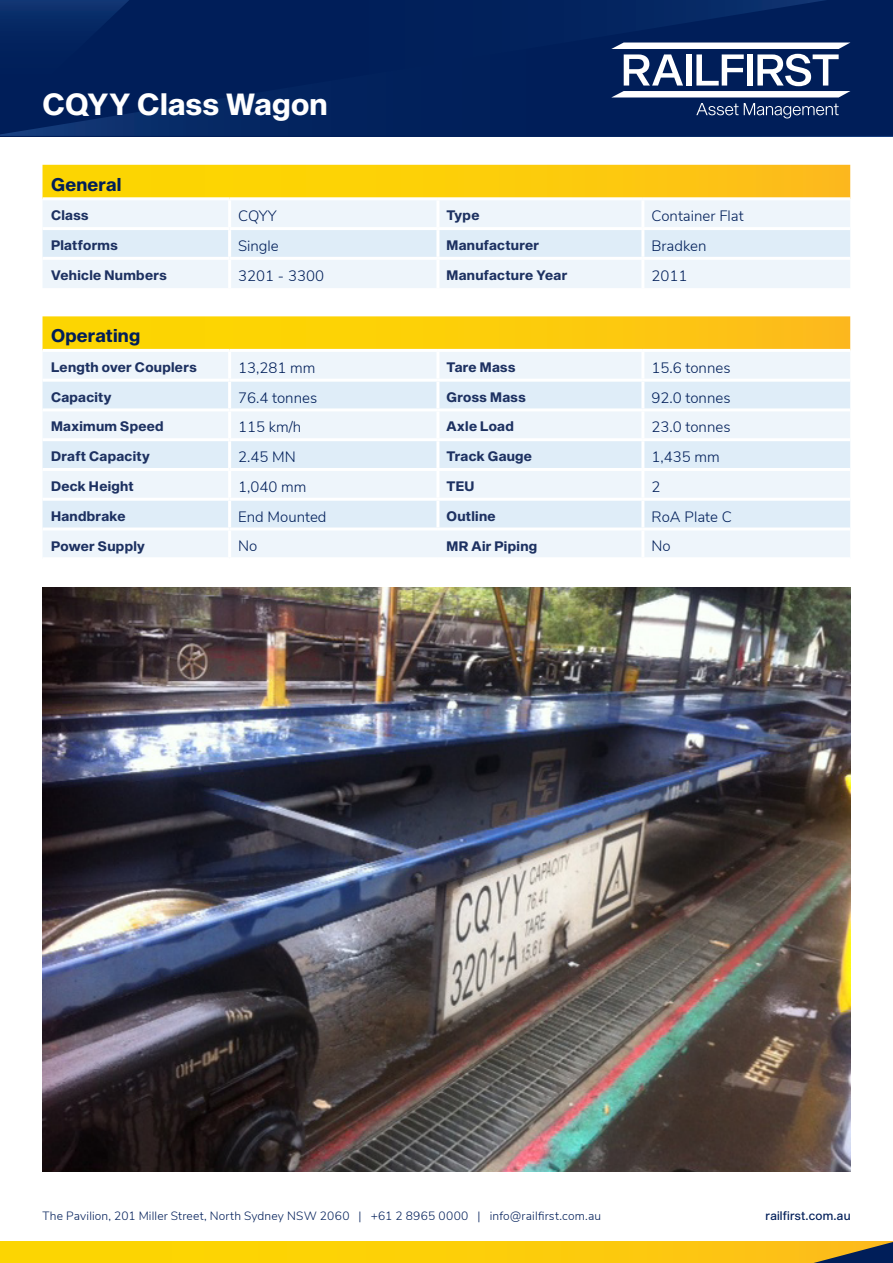
<style>
.page{position:relative;width:893px;height:1263px;background:#fff}
.page>*{position:absolute;margin:0;border:0;box-sizing:border-box;transform-origin:0 0}
.t1{font:30px "Sequel Sans Bold Head";letter-spacing:.01em;color:#fff}
.t2{font:18px "Sequel Sans Bold Head";letter-spacing:.01em;color:#001e59}
.t3{font:300 15px "Nunito Sans";color:#001e59}
.t4{font:13.5px "Sequel Sans Bold Head";letter-spacing:.025em;color:#1d3161}
.t5{font:300 12px "Nunito Sans";letter-spacing:.015em;color:#001e59}
.t6{font:12px "Sequel Sans Roman Head";letter-spacing:.015em;color:#001e59}
</style>
<div class="page">
<img style="left:142px;top:0;width:751px;height:136px">
<img style="left:0;top:0;width:142px;height:136px">
<svg style="left:0;top:1242px;width:765px;height:21px;background:#fccf08"></svg>
<svg style="left:765px;top:1241px;width:128px;height:22px;background:#b18e2b"></svg>
<svg style="left:611px;top:43px;width:239px;height:54px"></svg>
<svg style="left:696px;top:103px;width:143px;height:15px;background:#354c7b"></svg>
<svg style="left:43px;top:165px;width:807px;height:32px;background:#fccc0a"></svg>
<div style="left:43px;top:200px;width:807px;height:357px;background:#eef5fb"></div>
<svg style="left:43px;top:230px;width:807px;height:297px;background:#ebeedd"></svg>
<hr style="left:228px;top:352px;width:3px;height:27px;background:#fff">
<hr style="left:436px;top:352px;width:3px;height:27px;background:#fff">
<hr style="left:641px;top:352px;width:3px;height:27px;background:#fff">
<hr style="left:43px;top:379px;width:187px;height:3px;background:#fff">
<hr style="left:230px;top:379px;width:208px;height:3px;background:#fff">
<hr style="left:228px;top:382px;width:3px;height:26px;background:#fff">
<hr style="left:438px;top:379px;width:205px;height:3px;background:#fff">
<hr style="left:436px;top:382px;width:3px;height:26px;background:#fff">
<hr style="left:643px;top:379px;width:207px;height:3px;background:#fff">
<hr style="left:641px;top:382px;width:3px;height:26px;background:#fff">
<hr style="left:43px;top:408px;width:187px;height:3px;background:#fff">
<hr style="left:230px;top:408px;width:208px;height:3px;background:#fff">
<hr style="left:228px;top:411px;width:3px;height:27px;background:#fff">
<hr style="left:438px;top:408px;width:205px;height:3px;background:#fff">
<hr style="left:436px;top:411px;width:3px;height:27px;background:#fff">
<hr style="left:643px;top:408px;width:207px;height:3px;background:#fff">
<hr style="left:641px;top:411px;width:3px;height:27px;background:#fff">
<hr style="left:43px;top:438px;width:187px;height:3px;background:#fff">
<hr style="left:230px;top:438px;width:208px;height:3px;background:#fff">
<hr style="left:228px;top:441px;width:3px;height:27px;background:#fff">
<hr style="left:438px;top:438px;width:205px;height:3px;background:#fff">
<hr style="left:436px;top:441px;width:3px;height:27px;background:#fff">
<hr style="left:643px;top:438px;width:207px;height:3px;background:#fff">
<hr style="left:641px;top:441px;width:3px;height:27px;background:#fff">
<hr style="left:43px;top:468px;width:187px;height:3px;background:#fff">
<hr style="left:230px;top:468px;width:208px;height:3px;background:#fff">
<hr style="left:228px;top:471px;width:3px;height:27px;background:#fff">
<hr style="left:438px;top:468px;width:205px;height:3px;background:#fff">
<hr style="left:436px;top:471px;width:3px;height:27px;background:#fff">
<hr style="left:643px;top:468px;width:207px;height:3px;background:#fff">
<hr style="left:641px;top:471px;width:3px;height:27px;background:#fff">
<hr style="left:43px;top:498px;width:187px;height:3px;background:#fff">
<hr style="left:230px;top:498px;width:208px;height:3px;background:#fff">
<hr style="left:228px;top:501px;width:3px;height:26px;background:#fff">
<hr style="left:438px;top:498px;width:205px;height:3px;background:#fff">
<hr style="left:436px;top:501px;width:3px;height:26px;background:#fff">
<hr style="left:643px;top:498px;width:207px;height:3px;background:#fff">
<hr style="left:641px;top:501px;width:3px;height:26px;background:#fff">
<hr style="left:43px;top:527px;width:187px;height:3px;background:#fff">
<hr style="left:230px;top:527px;width:208px;height:3px;background:#fff">
<hr style="left:228px;top:530px;width:3px;height:27px;background:#fff">
<hr style="left:438px;top:527px;width:205px;height:3px;background:#fff">
<hr style="left:643px;top:527px;width:207px;height:3px;background:#fff">
<hr style="left:641px;top:530px;width:3px;height:27px;background:#fff">
<hr style="left:641px;top:200px;width:3px;height:27px;background:#fff">
<hr style="left:438px;top:227px;width:205px;height:3px;background:#fff">
<hr style="left:643px;top:227px;width:207px;height:3px;background:#fff">
<hr style="left:641px;top:230px;width:3px;height:27px;background:#fff">
<hr style="left:438px;top:257px;width:205px;height:3px;background:#fff">
<hr style="left:643px;top:257px;width:207px;height:3px;background:#fff">
<hr style="left:641px;top:260px;width:3px;height:28px;background:#fff">
<hr style="left:228px;top:200px;width:3px;height:27px;background:#fff">
<hr style="left:43px;top:227px;width:187px;height:3px;background:#fff">
<hr style="left:230px;top:227px;width:208px;height:3px;background:#fff">
<hr style="left:228px;top:230px;width:3px;height:27px;background:#fff">
<hr style="left:43px;top:257px;width:187px;height:3px;background:#fff">
<hr style="left:230px;top:257px;width:208px;height:3px;background:#fff">
<hr style="left:228px;top:260px;width:3px;height:28px;background:#fff">
<hr style="left:436px;top:200px;width:3px;height:27px;background:#fff">
<hr style="left:436px;top:230px;width:3px;height:27px;background:#fff">
<hr style="left:436px;top:260px;width:3px;height:28px;background:#fff">
<hr style="left:43px;top:349px;width:187px;height:3px;background:#fff">
<hr style="left:230px;top:349px;width:208px;height:3px;background:#fff">
<hr style="left:438px;top:349px;width:205px;height:3px;background:#fff">
<hr style="left:643px;top:349px;width:207px;height:3px;background:#fff">
<img style="left:43px;top:587px;width:807px;height:585px">
<p class="t1" style="left:43px;top:83px;width:287px">CQYY Class Wagon</p>
<p class="t2" style="left:51px;top:171px;width:72px">General</p>
<p class="t4" style="left:51px;top:206px;width:39px">Class</p>
<p class="t3" style="left:238px;top:205px;width:40px">CQYY</p>
<p class="t4" style="left:446px;top:206px;width:34px">Type</p>
<p class="t3" style="left:651px;top:205px;width:94px">Container Flat</p>
<p class="t4" style="left:51px;top:236px;width:68px">Platforms</p>
<p class="t3" style="left:238px;top:235px;width:42px">Single</p>
<p class="t4" style="left:446px;top:236px;width:94px">Manufacturer</p>
<p class="t3" style="left:651px;top:235px;width:56px">Bradken</p>
<p class="t4" style="left:51px;top:265px;width:117px">Vehicle Numbers</p>
<p class="t3" style="left:238px;top:265px;width:87px">3201 - 3300</p>
<p class="t4" style="left:446px;top:265px;width:122px">Manufacture Year</p>
<p class="t3" style="left:651px;top:265px;width:37px">2011</p>
<p class="t2" style="left:51px;top:323px;width:91px">Operating</p>
<p class="t4" style="left:51px;top:357px;width:147px">Length over Couplers</p>
<p class="t3" style="left:238px;top:357px;width:79px">13,281 mm</p>
<p class="t4" style="left:446px;top:357px;width:70px">Tare Mass</p>
<p class="t3" style="left:651px;top:357px;width:81px">15.6 tonnes</p>
<p class="t4" style="left:51px;top:387px;width:62px">Capacity</p>
<p class="t3" style="left:238px;top:386px;width:81px">76.4 tonnes</p>
<p class="t4" style="left:446px;top:387px;width:81px">Gross Mass</p>
<p class="t3" style="left:651px;top:386px;width:81px">92.0 tonnes</p>
<p class="t4" style="left:51px;top:417px;width:114px">Maximum Speed</p>
<p class="t3" style="left:238px;top:416px;width:65px">115 km/h</p>
<p class="t4" style="left:446px;top:417px;width:69px">Axle Load</p>
<p class="t3" style="left:651px;top:416px;width:81px">23.0 tonnes</p>
<p class="t4" style="left:51px;top:447px;width:100px">Draft Capacity</p>
<p class="t3" style="left:238px;top:446px;width:59px">2.45 MN</p>
<p class="t4" style="left:446px;top:447px;width:87px">Track Gauge</p>
<p class="t3" style="left:651px;top:446px;width:70px">1,435 mm</p>
<p class="t4" style="left:51px;top:476px;width:84px">Deck Height</p>
<p class="t3" style="left:238px;top:476px;width:70px">1,040 mm</p>
<p class="t4" style="left:446px;top:476px;width:30px">TEU</p>
<p class="t3" style="left:651px;top:476px;width:10px">2</p>
<p class="t4" style="left:51px;top:506px;width:76px">Handbrake</p>
<p class="t3" style="left:238px;top:506px;width:90px">End Mounted</p>
<p class="t4" style="left:446px;top:506px;width:51px">Outline</p>
<p class="t3" style="left:651px;top:506px;width:82px">RoA Plate C</p>
<p class="t4" style="left:51px;top:536px;width:95px">Power Supply</p>
<p class="t3" style="left:238px;top:535px;width:21px">No</p>
<p class="t4" style="left:446px;top:536px;width:92px">MR Air Piping</p>
<p class="t3" style="left:651px;top:535px;width:21px">No</p>
<p class="t5" style="left:43px;top:1207px;width:560px">The Pavilion, 201 Miller Street, North Sydney NSW 2060 | +61 2 8965 0000 | info@railfirst.com.au</p>
<p class="t6" style="left:766px;top:1207px;width:86px">railfirst.com.au</p>
</div>
